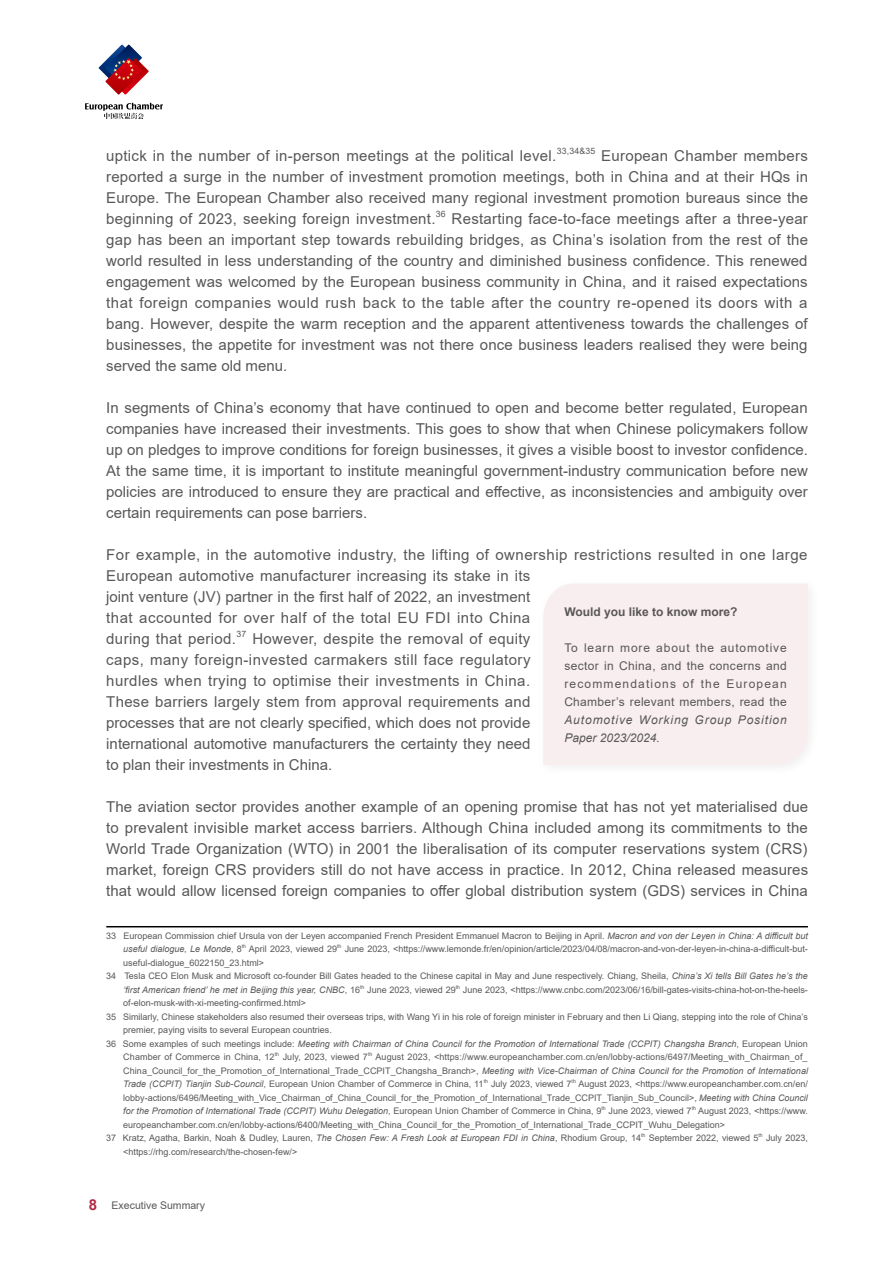
<style>
.page{position:relative;width:893px;height:1263px;background:#fff}
.page>*{position:absolute;margin:0;border:0;box-sizing:border-box;transform-origin:0 0}
.t1{font:15px/21px "Arial";letter-spacing:.015em;color:#595757;text-align:justify}
.t2{font:12px/18px "Arial";letter-spacing:.025em;color:#595757;text-align:justify}
.t3{font:italic 12px/18px "Arial";letter-spacing:.075em;color:#595757}
.t4{font:700 12px "Arial";color:#595757}
.t5{font:10.5px "Arial";color:#595757}
.t6{font:9px/13.5px "Arial";color:#595757;text-align:justify}
.t7{font:italic 9px "Arial";color:#595757}
.t8{font:8.7px "Arial";letter-spacing:.02em;color:#595757}
.t9{font:5.25px "Arial";color:#595757}
.s1{font-style:italic}
.s2{font-style:normal}
.s3{font-weight:700;font-size:15px;color:#b12846}
</style>
<div class="page">
<svg style="left:85px;top:103px;width:78px;height:16px"></svg>
<svg style="left:99px;top:45px;width:50px;height:50px"></svg>
<hr style="left:106px;top:926px;width:702px;height:1px;background:#000">
<div style="left:543px;top:584px;width:265px;height:181px;background:#f8eef0"></div>
<p class="t1" style="left:106px;top:145px;width:451px">uptick in the number of in-person meetings at the political level.</p>
<p class="t8" style="left:557px;top:145px;width:40px">33,34&amp;35</p>
<p class="t1" style="left:106px;top:145px;width:703px;text-indent:495px">European Chamber members reported a surge in the number of investment promotion meetings, both in China and at their HQs in Europe. The European Chamber also received many regional investment promotion bureaus since the beginning of 2023, seeking foreign investment.</p>
<p class="t8" style="left:436px;top:208px;width:11px">36</p>
<p class="t1" style="left:106px;top:208px;width:703px;text-indent:345px">Restarting face-to-face meetings after a three-year gap has been an important step towards rebuilding bridges, as China’s isolation from the rest of the world resulted in less understanding of the country and diminished business confidence. This renewed engagement was welcomed by the European business community in China, and it raised expectations that foreign companies would rush back to the table after the country re-opened its doors with a bang. However, despite the warm reception and the apparent attentiveness towards the challenges of businesses, the appetite for investment was not there once business leaders realised they were being served the same old menu.</p>
<p class="t1" style="left:106px;top:397px;width:703px">In segments of China’s economy that have continued to open and become better regulated, European companies have increased their investments. This goes to show that when Chinese policymakers follow up on pledges to improve conditions for foreign businesses, it gives a visible boost to investor confidence.<br>At the same time, it is important to institute meaningful government-industry communication before new policies are introduced to ensure they are practical and effective, as inconsistencies and ambiguity over certain requirements can pose barriers.</p>
<p class="t1" style="left:106px;top:544px;width:703px;text-align:left">For example, in the automotive industry, the lifting of ownership restrictions resulted in one large European automotive manufacturer increasing its stake in its<br>joint venture (JV) partner in the first half of 2022, an investment<br>that accounted for over half of the total EU FDI into China<br>during that period.</p>
<p class="t4" style="left:564px;top:604px;width:175px">Would you like to know more?</p>
<p class="t2" style="left:564px;top:639px;width:224px">To learn more about the automotive sector in China, and the concerns and recommendations of the European Chamber’s relevant members, read the</p>
<p class="t3" style="left:564px;top:711px;width:224px">Automotive Working Group Position<br>Paper 2023/2024.</p>
<p class="t8" style="left:236px;top:628px;width:11px">37</p>
<p class="t1" style="left:106px;top:628px;width:426px;text-indent:146px">However, despite the removal of equity caps, many foreign-invested carmakers still face regulatory hurdles when trying to optimise their investments in China.<br>These barriers largely stem from approval requirements and processes that are not clearly specified, which does not provide international automotive manufacturers the certainty they need to plan their investments in China.</p>
<p class="t1" style="left:106px;top:796px;width:703px">The aviation sector provides another example of an opening promise that has not yet materialised due to prevalent invisible market access barriers. Although China included among its commitments to the World Trade Organization (WTO) in 2001 the liberalisation of its computer reservations system (CRS) market, foreign CRS providers still do not have access in practice. In 2012, China released measures that would allow licensed foreign companies to offer global distribution system (GDS) services in China</p>
<p class="t6" style="left:123px;top:929px;width:686px;text-indent:-17px">33 European Commission chief Ursula von der Leyen accompanied French President Emmanuel Macron to Beijing in April. <span class="s1">Macron and von der Leyen in China: A difficult but useful dialogue, Le Monde</span>, 8</p>
<p class="t9" style="left:242px;top:943px;width:6px">th</p>
<p class="t6" style="left:249px;top:942px;width:90px">April 2023, viewed 29</p>
<p class="t9" style="left:337px;top:943px;width:6px">th</p>
<p class="t6" style="left:345px;top:942px;width:465px">June 2023, &lt;https://www.lemonde.fr/en/opinion/article/2023/04/08/macron-and-von-der-leyen-in-china-a-difficult-but-</p>
<p class="t6" style="left:123px;top:956px;width:142px">useful-dialogue_6022150_23.html&gt;</p>
<p class="t6" style="left:106px;top:969px;width:703px">34 Tesla CEO Elon Musk and Microsoft co-founder Bill Gates headed to the Chinese capital in May and June respectively. Chiang, Sheila, <span class="s1">China’s Xi tells Bill Gates he’s the</span></p>
<p class="t7" style="left:123px;top:984px;width:238px">‘first American friend’ he met in Beijing this year, CNBC<span class="s2">, 16</span></p>
<p class="t9" style="left:360px;top:983px;width:6px">th</p>
<p class="t6" style="left:367px;top:983px;width:90px">June 2023, viewed 29</p>
<p class="t9" style="left:456px;top:983px;width:6px">th</p>
<p class="t6" style="left:463px;top:983px;width:346px">June 2023, &lt;https://www.cnbc.com/2023/06/16/bill-gates-visits-china-hot-on-the-heels-</p>
<p class="t6" style="left:123px;top:996px;width:184px">of-elon-musk-with-xi-meeting-confirmed.html&gt;</p>
<p class="t6" style="left:106px;top:1010px;width:703px">35 Similarly, Chinese stakeholders also resumed their overseas trips, with Wang Yi in his role of foreign minister in February and then Li Qiang, stepping into the role of China’s</p>
<p class="t6" style="left:123px;top:1023px;width:210px">premier, paying visits to several European countries.</p>
<p class="t7" style="left:106px;top:1038px;width:703px"><span class="s2">36 Some examples of such meetings include:</span> Meeting with Chairman of China Council for the Promotion of International Trade (CCPIT) Changsha Branch<span class="s2">, European Union</span></p>
<p class="t6" style="left:123px;top:1050px;width:153px">Chamber of Commerce in China, 12</p>
<p class="t9" style="left:275px;top:1051px;width:6px">th</p>
<p class="t6" style="left:283px;top:1050px;width:87px">July, 2023, viewed 7</p>
<p class="t9" style="left:368px;top:1051px;width:6px">th</p>
<p class="t6" style="left:123px;top:1050px;width:686px;text-indent:252px">August 2023, &lt;https://www.europeanchamber.com.cn/en/lobby-actions/6497/Meeting_with_Chairman_of_ China_Council_for_the_Promotion_of_International_Trade_CCPIT_Changsha_Branch&gt;, <span class="s1">Meeting with Vice-Chairman of China Council for the Promotion of International Trade (CCPIT) Tianjin Sub-Council</span>, European Union Chamber of Commerce in China, 11</p>
<p class="t9" style="left:484px;top:1078px;width:6px">th</p>
<p class="t6" style="left:491px;top:1077px;width:82px">July 2023, viewed 7</p>
<p class="t9" style="left:572px;top:1078px;width:6px">th</p>
<p class="t6" style="left:123px;top:1077px;width:686px;text-indent:455px">August 2023, &lt;https://www.europeanchamber.com.cn/en/ lobby-actions/6496/Meeting_with_Vice_Chairman_of_China_Council_for_the_Promotion_of_International_Trade_CCPIT_Tianjin_Sub_Council&gt;, <span class="s1">Meeting with China Council for the Promotion of International Trade (CCPIT) Wuhu Delegation</span>, European Union Chamber of Commerce in China, 9</p>
<p class="t9" style="left:601px;top:1105px;width:6px">th</p>
<p class="t6" style="left:608px;top:1104px;width:85px">June 2023, viewed 7</p>
<p class="t9" style="left:692px;top:1105px;width:6px">th</p>
<p class="t6" style="left:698px;top:1104px;width:111px">August 2023, &lt;https://www.</p>
<p class="t6" style="left:123px;top:1118px;width:603px">europeanchamber.com.cn/en/lobby-actions/6400/Meeting_with_China_Council_for_the_Promotion_of_International_Trade_CCPIT_Wuhu_Delegation&gt;</p>
<p class="t6" style="left:106px;top:1131px;width:536px">37 Kratz, Agatha, Barkin, Noah &amp; Dudley, Lauren, <span class="s1">The Chosen Few: A Fresh Look at European FDI in China</span>, Rhodium Group, 14</p>
<p class="t9" style="left:641px;top:1132px;width:6px">th</p>
<p class="t6" style="left:649px;top:1131px;width:111px">September 2022, viewed 5</p>
<p class="t9" style="left:758px;top:1132px;width:6px">th</p>
<p class="t6" style="left:766px;top:1131px;width:43px">July 2023,</p>
<p class="t6" style="left:123px;top:1145px;width:176px">&lt;https://rhg.com/research/the-chosen-few/&gt;</p>
<p class="t5" style="left:89px;top:1198px;width:118px"><span class="s3">8</span> Executive Summary</p>
</div>
